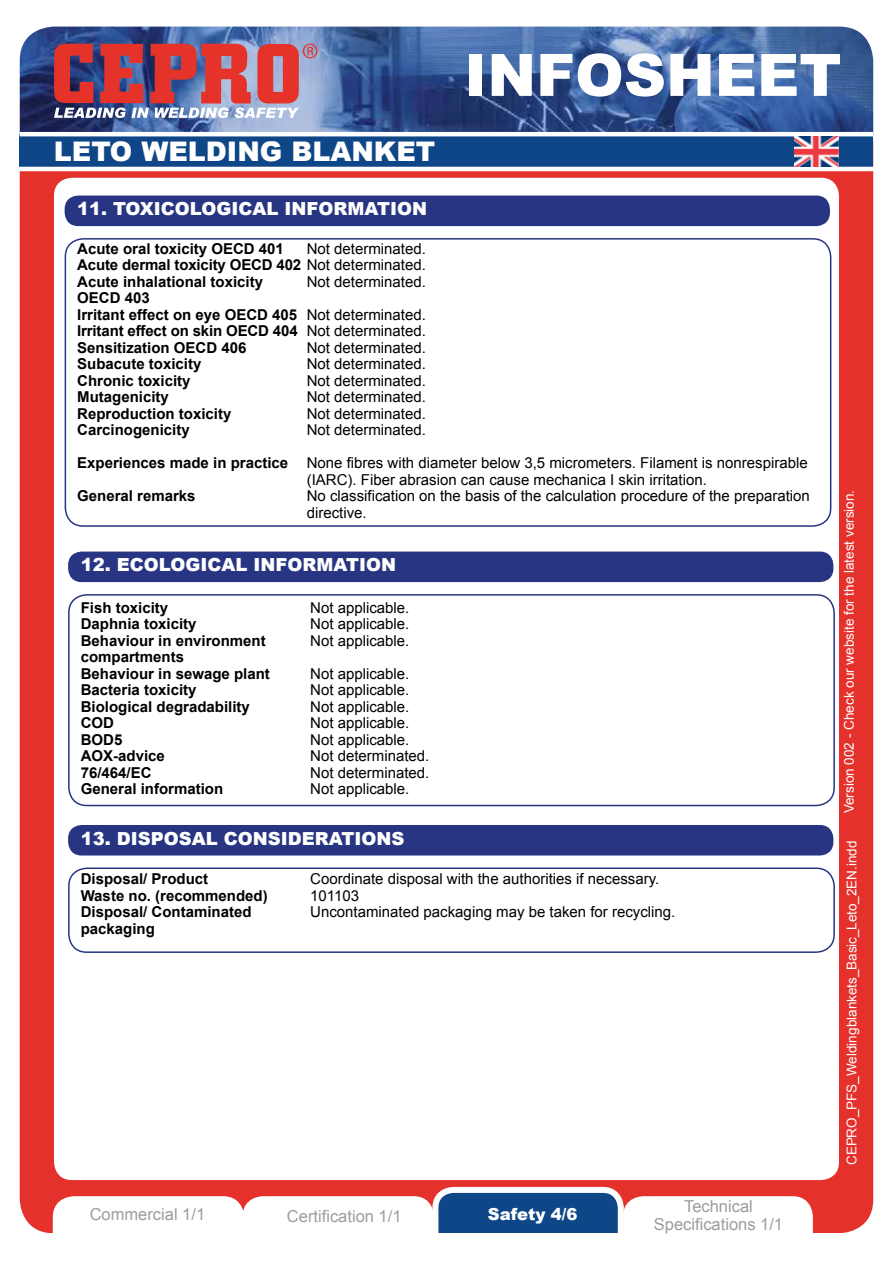
<style>
.page{position:relative;width:893px;height:1263px;background:#fff}
.page>*{position:absolute;margin:0;border:0;box-sizing:border-box;transform-origin:0 0}
.t1{font:900 58.5px "Arial";color:#fff}
.t2{font:900 27px "Arial";color:#fff}
.t3{font:900 18px "Arial";color:#fff}
.t4{font:16.5px/18px "Arial";color:#9d9d9c;text-align:center}
.t5{font:900 16.5px "Arial";color:#fff}
.t6{font:15px/16.5px "Arial";color:#000}
.t7{font:700 15px/16.5px "Arial";color:#000}
.t8{font:13.5px "Arial";letter-spacing:-.005em;color:#fff}
.s1{font-weight:400}
.s2{font-weight:700}
</style>
<div class="page">
<div style="left:20px;top:108px;width:853px;height:1125px;background:#e4312b;border-radius:34px"></div>
<img style="left:20px;top:27px;width:853px;height:105px">
<div style="left:20px;top:134px;width:853px;height:35px;background:#0e4687"></div>
<svg style="left:54px;top:44px;width:263px;height:74px;background:#af6172"></svg>
<div style="left:54px;top:178px;width:785px;height:1002px;background:#fff;border-radius:18px"></div>
<hr style="left:20px;top:132px;width:853px;height:4px;background:#fff">
<hr style="left:17px;top:167px;width:860px;height:4px;background:#fff">
<div style="left:53px;top:1196px;width:379px;height:37px;background:#fff"></div>
<div style="left:435px;top:1190px;width:186px;height:64px;background:#0e4687;border-radius:18px"></div>
<div style="left:432px;top:1187px;width:192px;height:70px;border:6px solid #fff;border-radius:18px"></div>
<div style="left:623px;top:1196px;width:190px;height:37px;background:#fff"></div>
<div style="left:9px;top:1233px;width:883px;height:30px;background:#fff"></div>
<div style="left:65px;top:196px;width:765px;height:30px;background:#283583;border-radius:14px"></div>
<div style="left:65px;top:238px;width:766px;height:289px;border:2px solid #283583;border-radius:18px"></div>
<div style="left:68px;top:551px;width:765px;height:31px;background:#283583;border-radius:14px"></div>
<div style="left:68px;top:594px;width:767px;height:212px;border:2px solid #283583;border-radius:18px"></div>
<div style="left:68px;top:825px;width:765px;height:30px;background:#283583;border-radius:14px"></div>
<div style="left:68px;top:867px;width:767px;height:86px;border:2px solid #283583;border-radius:18px"></div>
<img style="left:794px;top:136px;width:44px;height:31px">
<h2 class="t2" style="left:54px;top:132px;width:383px">LETO WELDING BLANKET</h2>
<p class="t3" style="left:77px;top:196px;width:351px">11. TOXICOLOGICAL INFORMATION</p>
<p class="t7" style="left:77px;top:240px;width:208px">Acute oral toxicity OECD 401</p>
<p class="t7" style="left:77px;top:240px;width:350px;text-align:justify;text-indent:229px"><span class="s1">Not determinated.<br></span>Acute dermal toxicity OECD 402 <span class="s1">Not determinated.<br></span>Acute inhalational toxicity</p>
<p class="t6" style="left:307px;top:273px;width:121px">Not determinated.</p>
<p class="t7" style="left:77px;top:290px;width:350px">OECD 403<br>Irritant effect on eye OECD 405 <span class="s1">Not determinated.<br></span>Irritant effect on skin OECD 404 <span class="s1">Not determinated.<br></span>Sensitization OECD 406</p>
<p class="t6" style="left:307px;top:339px;width:121px">Not determinated.</p>
<h1 class="t1" style="left:465px;top:33px;width:387px">DATASHEET</h1>
<h1 class="t1" style="left:465px;top:33px;width:378px">INFOSHEET</h1>
<p class="t7" style="left:77px;top:356px;width:126px">Subacute toxicity</p>
<p class="t6" style="left:307px;top:356px;width:121px">Not determinated.</p>
<p class="t7" style="left:77px;top:372px;width:115px">Chronic toxicity</p>
<p class="t6" style="left:307px;top:372px;width:121px">Not determinated.</p>
<p class="t7" style="left:77px;top:389px;width:93px">Mutagenicity</p>
<p class="t6" style="left:307px;top:389px;width:121px">Not determinated.</p>
<p class="t7" style="left:77px;top:405px;width:156px">Reproduction toxicity</p>
<p class="t6" style="left:307px;top:405px;width:121px">Not determinated.</p>
<p class="t7" style="left:77px;top:422px;width:114px">Carcinogenicity</p>
<p class="t6" style="left:307px;top:422px;width:121px">Not determinated.</p>
<p class="t6" style="left:307px;top:455px;width:502px;text-indent:-230px"><span class="s2">Experiences made in practice</span> None fibres with diameter below 3,5 micrometers. Filament is nonrespirable (IARC). Fiber abrasion can cause mechanica I skin irritation.</p>
<p class="t7" style="left:77px;top:488px;width:120px">General remarks</p>
<p class="t6" style="left:307px;top:488px;width:505px">No classification on the basis of the calculation procedure of the preparation directive.</p>
<p class="t3" style="left:81px;top:552px;width:317px">12. ECOLOGICAL INFORMATION</p>
<p class="t7" style="left:81px;top:600px;width:89px">Fish toxicity</p>
<p class="t6" style="left:310px;top:599px;width:101px">Not applicable.</p>
<p class="t7" style="left:81px;top:616px;width:117px">Daphnia toxicity</p>
<p class="t6" style="left:310px;top:616px;width:101px">Not applicable.</p>
<p class="t7" style="left:81px;top:633px;width:187px">Behaviour in environment</p>
<p class="t6" style="left:310px;top:632px;width:101px">Not applicable.</p>
<p class="t7" style="left:81px;top:649px;width:191px">compartments<br>Behaviour in sewage plant</p>
<p class="t6" style="left:310px;top:665px;width:101px">Not applicable.</p>
<p class="t7" style="left:81px;top:682px;width:117px">Bacteria toxicity</p>
<p class="t6" style="left:310px;top:682px;width:101px">Not applicable.</p>
<p class="t7" style="left:81px;top:699px;width:171px">Biological degradability</p>
<p class="t6" style="left:310px;top:698px;width:101px">Not applicable.</p>
<p class="t7" style="left:81px;top:715px;width:35px">COD</p>
<p class="t6" style="left:310px;top:715px;width:101px">Not applicable.</p>
<p class="t7" style="left:81px;top:732px;width:43px">BOD5</p>
<p class="t6" style="left:310px;top:731px;width:101px">Not applicable.</p>
<p class="t7" style="left:81px;top:748px;width:86px">AOX-advice</p>
<p class="t6" style="left:310px;top:748px;width:121px">Not determinated.</p>
<p class="t7" style="left:81px;top:765px;width:72px">76/464/EC</p>
<p class="t6" style="left:310px;top:764px;width:121px">Not determinated.</p>
<p class="t7" style="left:81px;top:781px;width:144px">General information</p>
<p class="t6" style="left:310px;top:781px;width:101px">Not applicable.</p>
<p class="t3" style="left:81px;top:825px;width:325px">13. DISPOSAL CONSIDERATIONS</p>
<p class="t7" style="left:81px;top:871px;width:129px">Disposal/ Product</p>
<p class="t6" style="left:310px;top:871px;width:351px">Coordinate disposal with the authorities if necessary.</p>
<p class="t7" style="left:81px;top:887px;width:188px">Waste no. (recommended)</p>
<p class="t6" style="left:310px;top:887px;width:50px">101103</p>
<p class="t7" style="left:81px;top:904px;width:172px">Disposal/ Contaminated</p>
<p class="t6" style="left:310px;top:904px;width:367px">Uncontaminated packaging may be taken for recycling.</p>
<p class="t7" style="left:81px;top:920px;width:76px">packaging</p>
<p class="t4" style="left:90px;top:1205px;width:117px">Commercial 1/1</p>
<p class="t4" style="left:287px;top:1208px;width:116px">Certification 1/1</p>
<p class="t5" style="left:488px;top:1202px;width:91px">Safety 4/6</p>
<p class="t4" style="left:654px;top:1197px;width:131px">Technical<br>Specifications 1/1</p>
<p class="t8" style="left:840px;top:813px;width:325px;rotate:-90deg">Version 002 - Check our website for the latest version.</p>
<p class="t8" style="left:843px;top:1165px;width:326px;rotate:-90deg">CEPRO_PFS_Welding blankets_Basic_Leto_2EN.indd</p>
</div>
